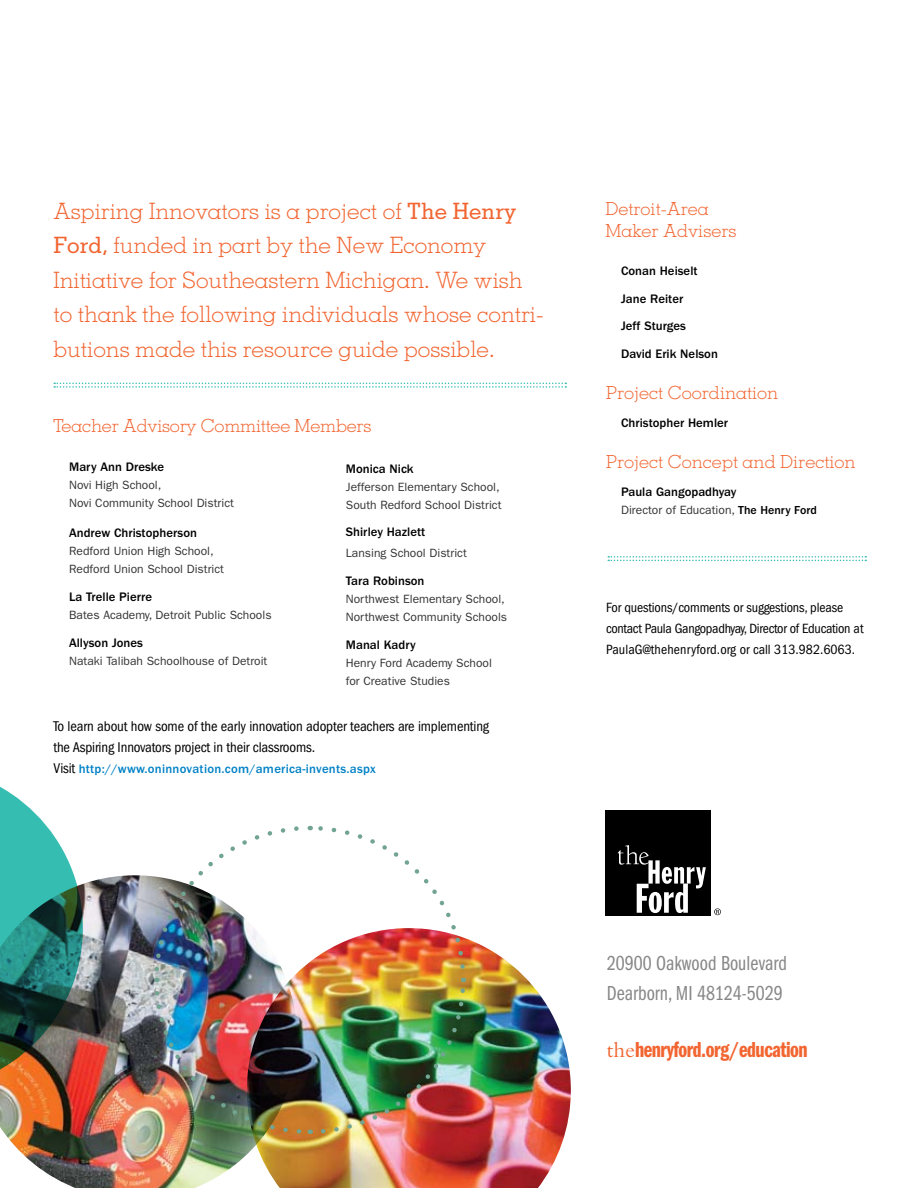
<style>
.page{position:relative;width:918px;height:1188px;background:#fff}
.page>*{position:absolute;margin:0;border:0;box-sizing:border-box;transform-origin:0 0}
.t1{font:300 22.5px/34.5px "Memphis LT Std";color:#f26531}
.t2{font:22.5px "Franklin Gothic Demi Cmpr";letter-spacing:-.02em;color:#f26531}
.t3{font:21px/30px "Franklin Gothic Book Cmpr";color:#878787}
.t4{font:300 18px/21px "Memphis LT Std";color:#f26531}
.t5{font:condensed 14.7px/21px "Franklin Gothic";letter-spacing:-.01em;color:#000}
.t6{font:condensed 13.8px/21px "Franklin Gothic";letter-spacing:-.01em;color:#000}
.t7{font:500 12.75px/27.8px "Franklin Gothic";color:#000}
.t8{font:500 12.75px "Franklin Gothic";letter-spacing:.02em;color:#0081c6}
.t9{font:12px/18px "Franklin Gothic";color:#333}
.s1{font-weight:500}
.s2{font-weight:400;font-stretch:condensed;font-size:14.7px;color:#000}
.s3{font-weight:500;color:#000}
.s4{font-family:"Bembo"}
</style>
<div class="page">
<div style="left:605px;top:810px;width:106px;height:105px;background:#000"></div>
<svg style="left:618px;top:845px;width:88px;height:68px"></svg>
<svg style="left:714px;top:908px;width:7px;height:7px"></svg>
<svg style="left:54px;top:383px;width:512px;height:5px"></svg>
<img style="left:0;top:875px;width:247px;height:313px">
<img style="left:247px;top:939px;width:324px;height:249px">
<svg style="left:0;top:787px;width:83px;height:303px;background:#5a8b7f"></svg>
<img style="left:318px;top:978px;width:150px;height:158px">
<img style="left:310px;top:825px;width:157px;height:146px">
<img style="left:152px;top:826px;width:149px;height:156px">
<img style="left:152px;top:988px;width:159px;height:148px">
<svg style="left:608px;top:556px;width:258px;height:5px"></svg>
<h1 class="t1" style="left:53px;top:193px;width:492px">Aspiring Innovators is a project of <span class="s1">The Henry Ford,</span> funded in part by the New Economy Initiative for Southeastern Michigan. We wish to thank the following individuals whose contri&shy;butions made this resource guide possible.</h1>
<h3 class="t4" style="left:53px;top:415px;width:320px">Teacher Advisory Committee Members</h3>
<p class="t7" style="left:69px;top:453px;width:97px">Mary Ann Dreske</p>
<p class="t9" style="left:69px;top:476px;width:166px">Novi High School,<br>Novi Community School District</p>
<p class="t7" style="left:69px;top:520px;width:129px">Andrew Christopherson</p>
<p class="t9" style="left:69px;top:542px;width:156px">Redford Union High School,<br>Redford Union School District</p>
<p class="t7" style="left:69px;top:583px;width:85px">La Trelle Pierre</p>
<p class="t9" style="left:69px;top:606px;width:204px">Bates Academy, Detroit Public Schools</p>
<p class="t7" style="left:69px;top:629px;width:75px">Allyson Jones</p>
<p class="t9" style="left:69px;top:652px;width:200px">Nataki Talibah Schoolhouse of Detroit</p>
<p class="t7" style="left:346px;top:455px;width:69px">Monica Nick</p>
<p class="t9" style="left:346px;top:478px;width:157px">Jefferson Elementary School,<br>South Redford School District</p>
<p class="t7" style="left:346px;top:518px;width:81px">Shirley Hazlett</p>
<p class="t9" style="left:346px;top:544px;width:123px">Lansing School District</p>
<p class="t7" style="left:346px;top:567px;width:80px">Tara Robinson</p>
<p class="t9" style="left:346px;top:590px;width:163px">Northwest Elementary School,<br>Northwest Community Schools</p>
<p class="t7" style="left:346px;top:631px;width:72px">Manal Kadry</p>
<p class="t9" style="left:346px;top:654px;width:148px">Henry Ford Academy School for Creative Studies</p>
<p class="t5" style="left:53px;top:716px;width:437px">To learn about how some of the early innovation adopter teachers are implementing the Aspiring Innovators project in their classrooms.</p>
<p class="t8" style="left:53px;top:762px;width:324px"><span class="s2">Visit</span> http://www.oninnovation.com/america-invents.aspx</p>
<h3 class="t4" style="left:605px;top:199px;width:132px">Detroit-Area<br>Maker Advisers</h3>
<p class="t7" style="left:621px;top:257px;width:98px">Conan Heiselt<br>Jane Reiter<br>Jeff Sturges<br>David Erik Nelson</p>
<h3 class="t4" style="left:606px;top:382px;width:174px">Project Coordination</h3>
<p class="t7" style="left:621px;top:409px;width:109px">Christopher Hemler</p>
<h3 class="t4" style="left:606px;top:451px;width:251px">Project Concept and Direction</h3>
<p class="t7" style="left:621px;top:478px;width:117px">Paula Gangopadhyay</p>
<p class="t9" style="left:621px;top:501px;width:197px">Director of Education, <span class="s3">The Henry Ford</span></p>
<p class="t6" style="left:606px;top:597px;width:259px">For questions/comments or suggestions, please contact Paula Gangopadhyay, Director of Education at<br>PaulaG@thehenryford.org or call 313.982.6063.</p>
<h2 class="t3" style="left:607px;top:949px;width:182px">20900 Oakwood Boulevard<br>Dearborn, MI 48124-5029</h2>
<h1 class="t2" style="left:607px;top:1037px;width:202px"><span class="s4">the</span>henryford.org/education</h1>
</div>
